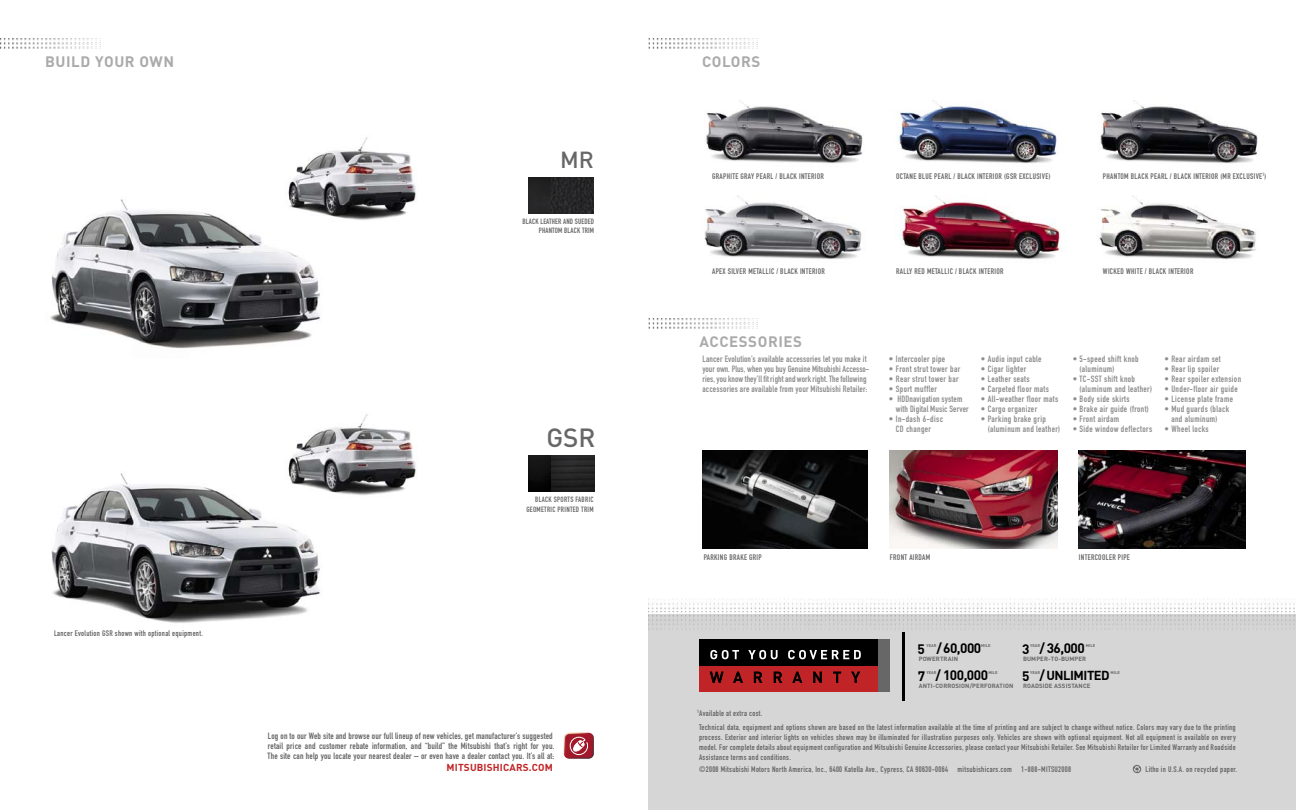
<style>
.page{position:relative;width:1296px;height:810px;background:#fff}
.page>*{position:absolute;margin:0;border:0;box-sizing:border-box;transform-origin:0 0}
.t1{font:500 26px "DIN";color:#686767}
.t2{font:500 23px "DIN";color:#686767}
.t3{font:700 15px "DIN";letter-spacing:.04em;color:#aaa}
.t4{font:700 13.6px "DIN";letter-spacing:-.04em;color:#000}
.t5{font:700 12.9px "DIN";letter-spacing:-.04em;color:#000}
.t6{font:700 10px "DIN";letter-spacing:.02em;color:#c02426}
.t7{font:9px/10px "DIN Engschrift";letter-spacing:.04em;color:#8e8d8d}
.t8{font:9px/10px "DIN Engschrift";letter-spacing:.015em;color:#8e8d8d}
.t9{font:9px/10px "DIN Engschrift";letter-spacing:.02em;color:#686767}
.t10{font:8px/10px "DIN Engschrift Alternate";letter-spacing:.04em;color:#686767;text-align:justify}
.t11{font:8px "DIN Engschrift";letter-spacing:.04em;color:#686767}
.t12{font:7.6px/9.5px "DIN Engschrift";letter-spacing:.04em;color:#686767}
.t13{font:7.6px/9.5px "DIN Engschrift";letter-spacing:.02em;color:#686767}
.t14{font:700 6.1px "DIN";letter-spacing:.02em;color:#686767}
.t15{font:700 4.1px "DIN";color:#686767}
.s1{font-size:13.6px}
</style>
<div class="page">
<img style="left:51px;top:473px;width:269px;height:150px">
<img style="left:50px;top:199px;width:271px;height:150px">
<img style="left:279px;top:414px;width:138px;height:88px">
<img style="left:279px;top:137px;width:137px;height:89px">
<img style="left:0;top:38px;width:101px;height:11px">
<img style="left:529px;top:177px;width:21px;height:36px">
<img style="left:529px;top:456px;width:21px;height:36px">
<img style="left:552px;top:177px;width:42px;height:36px">
<img style="left:552px;top:456px;width:42px;height:36px">
<svg style="left:564px;top:733px;width:30px;height:26px"></svg>
<img style="left:900px;top:196px;width:166px;height:64px">
<img style="left:1100px;top:100px;width:158px;height:64px">
<img style="left:1099px;top:196px;width:157px;height:64px">
<img style="left:704px;top:196px;width:158px;height:63px">
<img style="left:706px;top:100px;width:157px;height:64px">
<img style="left:898px;top:100px;width:159px;height:64px">
<img style="left:889px;top:451px;width:168px;height:97px">
<img style="left:1078px;top:451px;width:167px;height:98px">
<img style="left:702px;top:451px;width:165px;height:97px">
<img style="left:648px;top:38px;width:110px;height:11px">
<img style="left:648px;top:318px;width:110px;height:11px">
<div style="left:648px;top:614px;width:648px;height:196px;background:#d6d6d6"></div>
<svg style="left:1133px;top:765px;width:8px;height:8px"></svg>
<hr style="left:902px;top:632px;width:3px;height:69px;background:#000">
<div style="left:699px;top:665px;width:179px;height:27px;background:#c02426"></div>
<div style="left:699px;top:639px;width:179px;height:27px;background:#000"></div>
<svg style="left:710px;top:650px;width:29px;height:9px"></svg>
<svg style="left:748px;top:650px;width:30px;height:9px"></svg>
<svg style="left:788px;top:650px;width:73px;height:9px"></svg>
<svg style="left:710px;top:672px;width:14px;height:11px"></svg>
<svg style="left:733px;top:672px;width:10px;height:11px"></svg>
<svg style="left:754px;top:672px;width:8px;height:11px"></svg>
<svg style="left:774px;top:672px;width:8px;height:11px"></svg>
<svg style="left:792px;top:672px;width:10px;height:11px"></svg>
<svg style="left:813px;top:672px;width:9px;height:11px"></svg>
<svg style="left:833px;top:672px;width:8px;height:11px"></svg>
<svg style="left:851px;top:672px;width:9px;height:11px"></svg>
<div style="left:878px;top:639px;width:11px;height:53px;background:#686767"></div>
<img style="left:648px;top:599px;width:647px;height:31px">
<p class="t3" style="left:45px;top:52px;width:131px">BUILD YOUR OWN</p>
<p class="t2" style="left:560px;top:145px;width:35px">MR</p>
<p class="t13" style="left:539px;top:216px;width:57px;text-indent:-16px">BLACK leather and sueded phanto m black</p>
<p class="t12" style="left:582px;top:226px;width:13px">tri m</p>
<p class="t11" style="left:54px;top:628px;width:150px">Lancer Evolution GSR shown with optional equipment.</p>
<p class="t1" style="left:546px;top:421px;width:51px">GSR</p>
<p class="t12" style="left:526px;top:495px;width:69px;text-indent:9px">BLACK SPORTs FABRIC<br>Geometric</p>
<p class="t12" style="left:558px;top:504px;width:38px">printed tri m</p>
<p class="t9" style="left:268px;top:731px;width:288px">Log on to our Web site and browse our full lineup of new vehicles, get manufacturer’s suggested retail price and customer rebate information, and “build” the Mitsubishi that’s right for you.<br>The site can help you locate your nearest dealer – or even have a dealer contact you. It’s all at:</p>
<p class="t6" style="left:447px;top:761px;width:100px">MITSUBISHICARS.COM</p>
<p class="t3" style="left:702px;top:52px;width:59px">COLORS</p>
<p class="t11" style="left:712px;top:171px;width:113px">GRAPHITE GRAY PEARL / BLACK INTERIOR</p>
<p class="t11" style="left:896px;top:171px;width:156px">OCTANE BLUE PEARL / BLACK INTERIOR (GSR exclusive)</p>
<p class="t11" style="left:1103px;top:171px;width:165px">PHANTOM BLACK PEARL / BLACK INTERIOR (MR Exclusive<sup>1</sup>)</p>
<p class="t11" style="left:712px;top:266px;width:114px">APEX SILVER METALLIC / BLACK INTERIOR</p>
<p class="t11" style="left:1103px;top:266px;width:5px">wick</p>
<p class="t11" style="left:1117px;top:266px;width:78px">ed WHITE / BLACK INTERIOR</p>
<p class="t11" style="left:896px;top:266px;width:109px">RALLY RED METALLIC / BLACK INTERIOR</p>
<p class="t3" style="left:699px;top:332px;width:11px">ACC</p>
<p class="t3" style="left:729px;top:332px;width:73px">ESSORIES</p>
<p class="t8" style="left:702px;top:354px;width:168px">Lancer Evolution’s available accessories let you make it your own. Plus, when you buy Genuine Mitsubishi Accesso&shy;ries, you know they’ll fit right and work right. The following accessories are available from your Mitsubishi Retailer:</p>
<p class="t7" style="left:889px;top:354px;width:58px">• Intercooler pipe</p>
<p class="t7" style="left:889px;top:364px;width:73px">• Front strut tower bar</p>
<p class="t7" style="left:889px;top:374px;width:71px">• Rear strut tower bar</p>
<p class="t7" style="left:889px;top:384px;width:50px">• Sport muffler</p>
<p class="t8" style="left:896px;top:394px;width:74px;text-indent:-7px">• HDD navigation system with Digital Music Server</p>
<p class="t7" style="left:889px;top:414px;width:56px;text-align:center">• In-dash 6-disc<br>CD changer</p>
<p class="t7" style="left:981px;top:354px;width:62px">• Audio input cable</p>
<p class="t7" style="left:981px;top:364px;width:47px">• Cigar lighter</p>
<p class="t7" style="left:981px;top:374px;width:50px">• Leather seats</p>
<p class="t7" style="left:981px;top:384px;width:70px">• Carpeted floor mats</p>
<p class="t7" style="left:981px;top:394px;width:79px">• All-weather floor mats</p>
<p class="t7" style="left:981px;top:404px;width:58px">• Cargo organizer</p>
<p class="t7" style="left:988px;top:414px;width:74px;text-indent:-7px">• Parking brake grip (aluminum and leather)</p>
<p class="t7" style="left:1080px;top:354px;width:61px;text-indent:-7px">• 5-speed shift knob (aluminum)</p>
<p class="t7" style="left:1080px;top:374px;width:74px;text-indent:-7px">• TC-SST shift knob (aluminum and leather)</p>
<p class="t7" style="left:1073px;top:394px;width:58px">• Body side skirts</p>
<p class="t7" style="left:1073px;top:404px;width:78px">• Brake air guide (front)</p>
<p class="t7" style="left:1073px;top:414px;width:48px">• Front airdam</p>
<p class="t7" style="left:1073px;top:424px;width:81px">• Side window deflectors</p>
<p class="t7" style="left:1165px;top:354px;width:58px">• Rear airdam set</p>
<p class="t7" style="left:1165px;top:364px;width:56px">• Rear lip spoiler</p>
<p class="t7" style="left:1165px;top:374px;width:78px">• Rear spoiler extension</p>
<p class="t7" style="left:1165px;top:384px;width:75px">• Under-floor air guide</p>
<p class="t7" style="left:1165px;top:394px;width:70px">• License plate frame</p>
<p class="t7" style="left:1165px;top:404px;width:66px;text-align:center">• Mud guards (black and aluminum)</p>
<p class="t7" style="left:1165px;top:424px;width:46px">• Wheel locks</p>
<p class="t11" style="left:704px;top:552px;width:54px">Parking Brake Grip</p>
<p class="t11" style="left:890px;top:552px;width:42px">Fro nt Airdam</p>
<p class="t11" style="left:1079px;top:552px;width:17px">Intercool</p>
<p class="t11" style="left:1109px;top:552px;width:22px">er Pipe</p>
<p class="t10" style="left:697px;top:708px;width:67px"><sup>1</sup>Available at extra cost.</p>
<p class="t4" style="left:918px;top:640px;width:9px">5</p>
<p class="t15" style="left:926px;top:643px;width:12px">YEAR</p>
<p class="t4" style="left:937px;top:640px;width:46px">/60,000</p>
<p class="t15" style="left:981px;top:643px;width:11px">MILE</p>
<p class="t14" style="left:919px;top:682px;width:96px">ANTI-CORROSION/PERFORATION</p>
<p class="t14" style="left:919px;top:655px;width:41px">POWERTRAIN</p>
<p class="t4" style="left:918px;top:667px;width:9px">7</p>
<p class="t15" style="left:926px;top:669px;width:12px">YEAR</p>
<p class="t4" style="left:935px;top:666px;width:54px">/ 100,000</p>
<p class="t15" style="left:988px;top:669px;width:11px">MILE</p>
<p class="t4" style="left:1022px;top:640px;width:9px">3</p>
<p class="t15" style="left:1030px;top:643px;width:12px">YEAR</p>
<p class="t4" style="left:1040px;top:640px;width:47px">/ 36,000</p>
<p class="t15" style="left:1086px;top:643px;width:11px">MILE</p>
<p class="t14" style="left:1023px;top:682px;width:69px">ROADSIDE ASSISTANCE</p>
<p class="t14" style="left:1023px;top:655px;width:65px">BUMPER-TO-BUMPER</p>
<p class="t4" style="left:1022px;top:667px;width:9px">5</p>
<p class="t15" style="left:1030px;top:669px;width:12px">YEAR</p>
<p class="t5" style="left:1040px;top:667px;width:72px"><span class="s1">/</span>UNLIMITED</p>
<p class="t15" style="left:1111px;top:670px;width:11px">MILE</p>
<p class="t10" style="left:699px;top:722px;width:538px">Technical data, equipment and options shown are based on the latest information available at the time of printing and are subject to change without notice. Colors may vary due to the printing process. Exterior and interior lights on vehicles shown may be illuminated for illustration purposes only. Vehicles are shown with optional equipment. Not all equipment is available on every model. For complete details about equipment configuration and Mitsubishi Genuine Accessories, please contact your Mitsubishi Retailer. See Mitsubishi Retailer for Limited Warranty and Roadside Assistance terms and conditions.</p>
<p class="t10" style="left:699px;top:764px;width:374px">©2008 Mitsubishi Motors North America, Inc., 6400 Katella Ave., Cypress, CA 90630-0064 mitsubishicars.com 1-888-MITSU2008</p>
<p class="t10" style="left:1145px;top:764px;width:93px">Litho in U.S.A. on recycled paper.</p>
</div>
